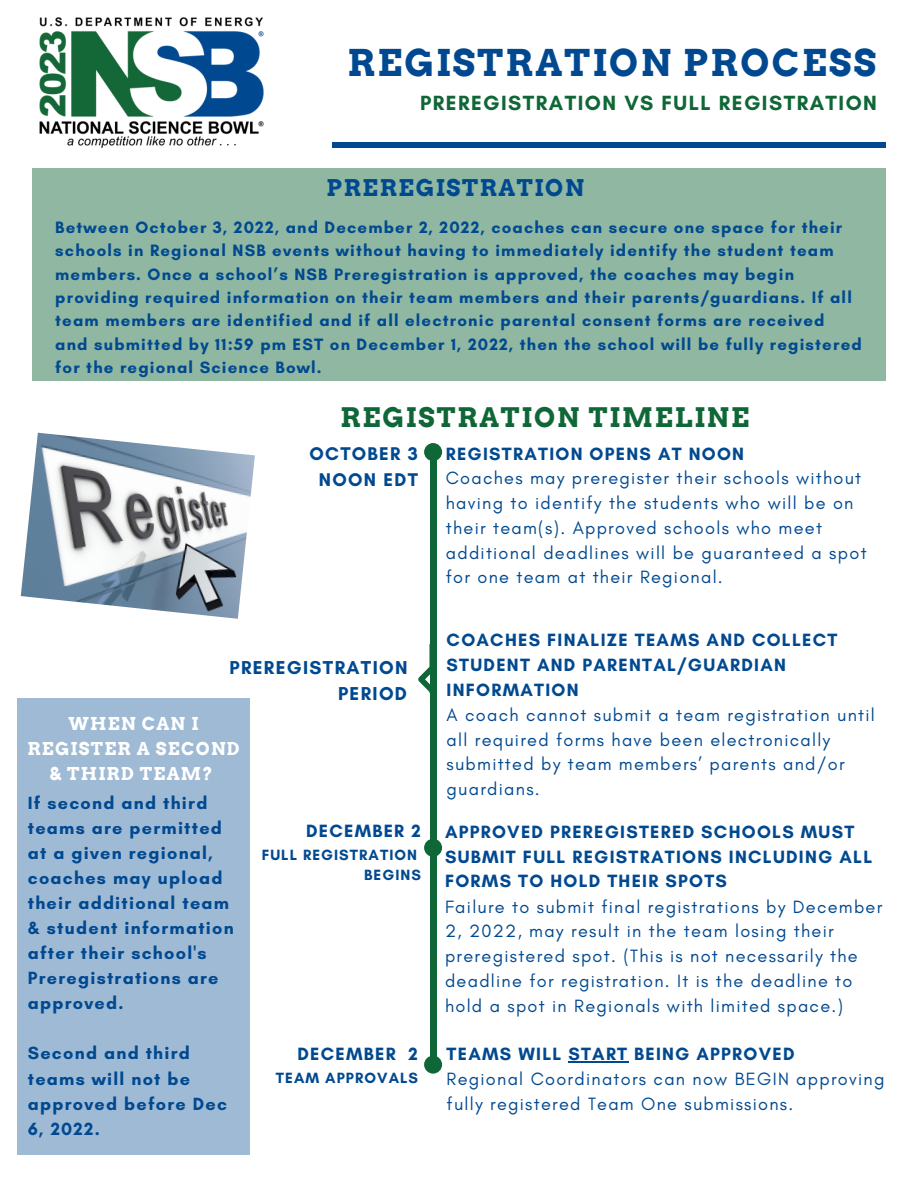
<style>
.page{position:relative;width:918px;height:1188px;background:#fff}
.page>*{position:absolute;margin:0;border:0;box-sizing:border-box;transform-origin:0 0}
.t1{font:700 36.9px "Arvo";letter-spacing:.06em;color:#004990}
.t2{font:700 27px "Arvo";letter-spacing:.07em;color:#0f6636}
.t3{font:700 22.95px "Arvo";letter-spacing:.07em;color:#004990}
.t4{font:700 21px "Glacial Indifference";letter-spacing:.07em;color:#0f6636}
.t5{font:700 19.05px/25.8px "Glacial Indifference";letter-spacing:.07em;color:#004990;text-align:right}
.t6{font:700 18.75px/25.8px "Glacial Indifference";letter-spacing:.07em;color:#004990;text-align:center}
.t7{font:18.15px/24.8px "Glacial Indifference";letter-spacing:.07em;color:#004990}
.t8{font:700 18.15px/24.9px "Glacial Indifference";letter-spacing:.07em;color:#004990}
.t9{font:700 18px/25px "Glacial Indifference";letter-spacing:.07em;color:#004990}
.t10{font:700 17.7px/24.8px "Arvo";letter-spacing:.07em;color:#fff;text-align:center}
.t11{font:700 16.8px/23.4px "Glacial Indifference";letter-spacing:.07em;color:#004990}
.t12{font:700 15.15px/20.2px "Glacial Indifference";letter-spacing:.07em;color:#004990;text-align:right}
</style>
<div class="page">
<div style="left:32px;top:168px;width:854px;height:213px;background:#8fb7a1"></div>
<div style="left:430px;top:445px;width:6px;height:256px;background:#0f6636"></div>
<div style="left:332px;top:143px;width:554px;height:5px;background:#004990"></div>
<div style="left:424px;top:443px;width:18px;height:18px;background:#0f6636;border-radius:50%"></div>
<div style="left:424px;top:839px;width:18px;height:18px;background:#0f6636;border-radius:50%"></div>
<div style="left:424px;top:1056px;width:18px;height:18px;background:#0f6636;border-radius:50%"></div>
<img style="left:39px;top:17px;width:225px;height:130px">
<div style="left:17px;top:698px;width:233px;height:457px;background:#9fbad5"></div>
<div style="left:430px;top:691px;width:6px;height:366px;background:#0f6636"></div>
<svg style="left:418px;top:644px;width:19px;height:49px"></svg>
<img style="left:21px;top:433px;width:234px;height:186px">
<hr style="left:568px;top:1061px;width:60px;height:1px;background:#004990">
<h1 class="t1" style="left:348px;top:40px;width:530px">REGISTRATION PROCESS</h1>
<p class="t4" style="left:420px;top:90px;width:458px">PREREGISTRATION VS FULL REGISTRATION</p>
<p class="t3" style="left:326px;top:174px;width:259px">PREREGISTRATION</p>
<p class="t11" style="left:55px;top:215px;width:808px">Between October 3, 2022, and December 2, 2022, coaches can secure one space for their schools in Regional NSB events without having to immediately identify the student team members. Once a school’s NSB Preregistration is approved, the coaches may begin providing required information on their team members and their parents/guardians. If all team members are identified and if all electronic parental consent forms are received<br>and submitted by 11:59 pm EST on December 1, 2022, then the school will be fully registered for the regional Science Bowl.</p>
<h2 class="t2" style="left:340px;top:401px;width:410px">REGISTRATION TIMELINE</h2>
<p class="t6" style="left:309px;top:441px;width:110px">OCTOBER 3<br>NOON EDT</p>
<p class="t8" style="left:446px;top:441px;width:300px">REGISTRATION OPENS AT NOON</p>
<p class="t7" style="left:446px;top:466px;width:422px">Coaches may preregister their schools without having to identify the students who will be on their team(s). Approved schools who meet additional deadlines will be guaranteed a spot for one team at their Regional.</p>
<p class="t5" style="left:230px;top:655px;width:180px">PREREGISTRATION<br>PERIOD</p>
<p class="t10" style="left:27px;top:711px;width:214px">WHEN CAN I<br>REGISTER A SECOND &amp; THIRD TEAM?</p>
<p class="t9" style="left:28px;top:790px;width:207px">If second and third teams are permitted at a given regional, coaches may upload their additional team &amp; student information after their school's<br>Preregistrations are approved.</p>
<p class="t9" style="left:28px;top:1041px;width:201px">Second and third teams will not be approved before Dec<br>6, 2022.</p>
<p class="t8" style="left:306px;top:819px;width:116px">DECEMBER 2</p>
<p class="t12" style="left:262px;top:844px;width:161px">FULL REGISTRATION<br>BEGINS</p>
<p class="t8" style="left:298px;top:1042px;width:122px">DECEMBER 2</p>
<p class="t12" style="left:276px;top:1067px;width:144px">TEAM APPROVALS</p>
<p class="t8" style="left:447px;top:627px;width:392px">COACHES FINALIZE TEAMS AND COLLECT<br>STUDENT AND PARENTAL/GUARDIAN<br>INFORMATION</p>
<p class="t7" style="left:447px;top:702px;width:430px">A coach cannot submit a team registration until all required forms have been electronically submitted by team members’ parents and/or guardians.</p>
<p class="t8" style="left:445px;top:819px;width:429px">APPROVED PREREGISTERED SCHOOLS MUST<br>SUBMIT FULL REGISTRATIONS INCLUDING ALL<br>FORMS TO HOLD THEIR SPOTS</p>
<p class="t7" style="left:445px;top:894px;width:439px">Failure to submit final registrations by December 2, 2022, may result in the team losing their preregistered spot. (This is not necessarily the deadline for registration. It is the deadline to hold a spot in Regionals with limited space.)</p>
<p class="t8" style="left:447px;top:1041px;width:349px">TEAMS WILL START BEING APPROVED</p>
<p class="t7" style="left:447px;top:1066px;width:439px">Regional Coordinators can now BEGIN approving fully registered Team One submissions.</p>
</div>
